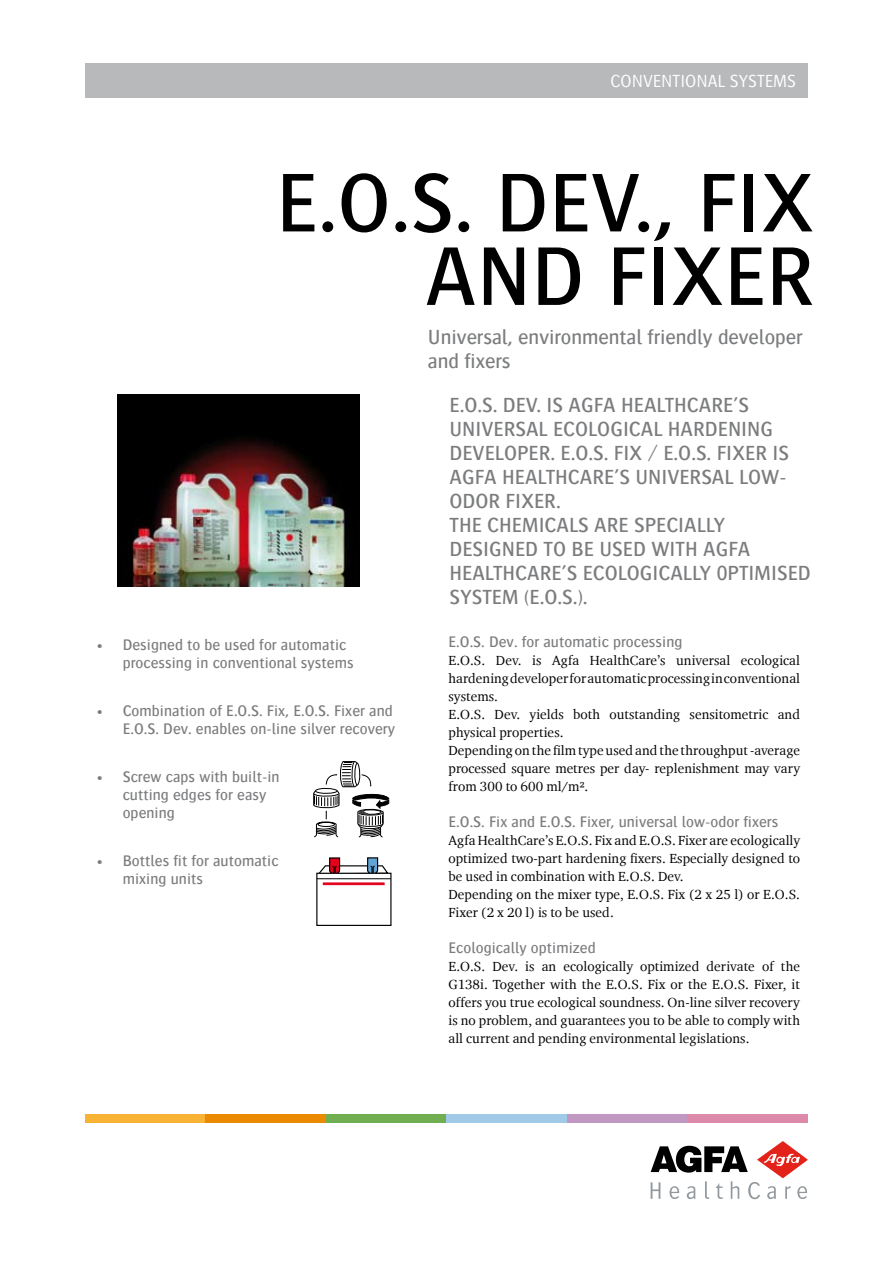
<style>
.page{position:relative;width:893px;height:1263px;background:#fff}
.page>*{position:absolute;margin:0;border:0;box-sizing:border-box;transform-origin:0 0}
.t1{font:500 86.4px/73.5px "Bosis For Agfa";color:#000;text-align:right}
.t2{font:500 21px/24px "Bosis For Agfa";color:#7b7c7e}
.t3{font:300 18px "Bosis For Agfa";color:#fff}
.t4{font:500 15.75px/18px "Bosis For Agfa";letter-spacing:.005em;color:#7b7c7e}
.t5{font:13.5px/18px "Charter ITC For Agfa";letter-spacing:.005em;color:#000}
</style>
<div class="page">
<svg style="left:651px;top:1141px;width:157px;height:58px"></svg>
<div style="left:85px;top:1114px;width:121px;height:9px;background:#f8b334"></div>
<div style="left:206px;top:1114px;width:120px;height:9px;background:#ea8a00"></div>
<div style="left:326px;top:1114px;width:120px;height:9px;background:#71ae52"></div>
<div style="left:446px;top:1114px;width:121px;height:9px;background:#a1cae9"></div>
<div style="left:567px;top:1114px;width:120px;height:9px;background:#c198c2"></div>
<div style="left:687px;top:1114px;width:121px;height:9px;background:#dd89a9"></div>
<div style="left:85px;top:64px;width:723px;height:34px;background:#b8b9bb"></div>
<img style="left:118px;top:394px;width:241px;height:193px">
<svg style="left:313px;top:761px;width:76px;height:76px"></svg>
<svg style="left:353px;top:792px;width:36px;height:8px"></svg>
<div style="left:353px;top:792px;width:36px;height:8px;border:1px solid #000;border-radius:2px"></div>
<svg style="left:317px;top:857px;width:73px;height:16px"></svg>
<div style="left:316px;top:873px;width:75px;height:53px;background:#fff;border:1px solid #000"></div>
<hr style="left:317px;top:878px;width:74px;height:1px;background:#000">
<div style="left:323px;top:883px;width:61px;height:2px;background:#e2001a;border:1px solid #e2001a"></div>
<h3 class="t3" style="left:610px;top:72px;width:187px">CONVENTIONAL SYSTEMS</h3>
<h1 class="t1" style="left:276px;top:165px;width:540px">E.O.S. DEV., FIX<br>AND FIXER</h1>
<h2 class="t2" style="left:428px;top:324px;width:376px">U niversal, environmental friendly developer and fixers</h2>
<h2 class="t2" style="left:449px;top:392px;width:299px">E.O.S. Dev. is Agfa Health Care’s universa</h2>
<h2 class="t2" style="left:539px;top:416px;width:142px">l ecological hardenin</h2>
<h2 class="t2" style="left:760px;top:416px;width:14px">g</h2>
<p class="t4" style="left:123px;top:636px;width:232px;text-indent:-27px">• Designed to be used for automatic processing in conventional systems</p>
<p class="t4" style="left:96px;top:702px;width:301px;text-align:right">• Combination of E.O.S. Fix, E.O.S. Fixer and<br>E.O.S. Dev. enables on-line silver recovery</p>
<p class="t4" style="left:123px;top:768px;width:159px;text-indent:-27px">• Screw caps with built-in cutting edges for easy opening</p>
<p class="t4" style="left:123px;top:852px;width:157px;text-indent:-27px">• Bottles fit for automatic mixing units</p>
<h2 class="t2" style="left:449px;top:440px;width:12px">deve</h2>
<h2 class="t2" style="left:495px;top:440px;width:242px">loper. E.O.S. Fix / E.O.S. Fixer</h2>
<h2 class="t2" style="left:772px;top:440px;width:8px">is</h2>
<h2 class="t2" style="left:449px;top:464px;width:211px">Agfa Health Care’s universa</h2>
<h2 class="t2" style="left:724px;top:464px;width:64px">l low-</h2>
<h2 class="t2" style="left:449px;top:488px;width:14px">odor</h2>
<h2 class="t2" style="left:506px;top:488px;width:11px">fixer</h2>
<h2 class="t2" style="left:556px;top:488px;width:6px">.</h2>
<h2 class="t2" style="left:449px;top:512px;width:12px">The</h2>
<h2 class="t2" style="left:487px;top:512px;width:119px">chemicalsare</h2>
<h2 class="t2" style="left:634px;top:512px;width:33px">specia</h2>
<h2 class="t2" style="left:697px;top:512px;width:30px">lly</h2>
<h2 class="t2" style="left:449px;top:536px;width:10px">desi</h2>
<h2 class="t2" style="left:489px;top:536px;width:25px">gned</h2>
<h2 class="t2" style="left:544px;top:536px;width:81px">to be used</h2>
<h2 class="t2" style="left:449px;top:536px;width:332px;text-indent:202px">with Agfa<br>Health Care’s Eco logically 0pti mised<br>System (E.O.S.).</h2>
<p class="t4" style="left:448px;top:633px;width:235px">E.O.S. Dev. for automatic processing</p>
<p class="t5" style="left:448px;top:651px;width:353px">E.O.S. Dev. is Agfa HealthCare’s universal ecological hardening developer for automatic processing in conventional systems.<br>E.O.S. Dev. yields both outstanding sensitometric and physical properties.<br>Depending on the film type used and the throughput -average processed square metres per day- replenishment may vary from 300 to 600 ml/m².</p>
<p class="t4" style="left:448px;top:813px;width:331px">E.O.S. Fix and E.O.S. Fixer, universal low-odor fixers</p>
<p class="t5" style="left:448px;top:831px;width:353px">Agfa HealthCare’s E.O.S. Fix and E.O.S. Fixer are ecologically optimized two-part hardening fixers. Especially designed to be used in combination with E.O.S. Dev.<br>Depending on the mixer type, E.O.S. Fix (2 x 25 l) or E.O.S.<br>Fixer (2 x 20 l) is to be used.</p>
<p class="t4" style="left:448px;top:939px;width:149px">Ecologically optimized</p>
<p class="t5" style="left:448px;top:957px;width:353px;text-align:justify">E.O.S. Dev. is an ecologically optimized derivate of the G138i. Together with the E.O.S. Fix or the E.O.S. Fixer, it offers you true ecological soundness. On-line silver recovery is no problem, and guarantees you to be able to comply with all current and pending environmental legislations.</p>
</div>
